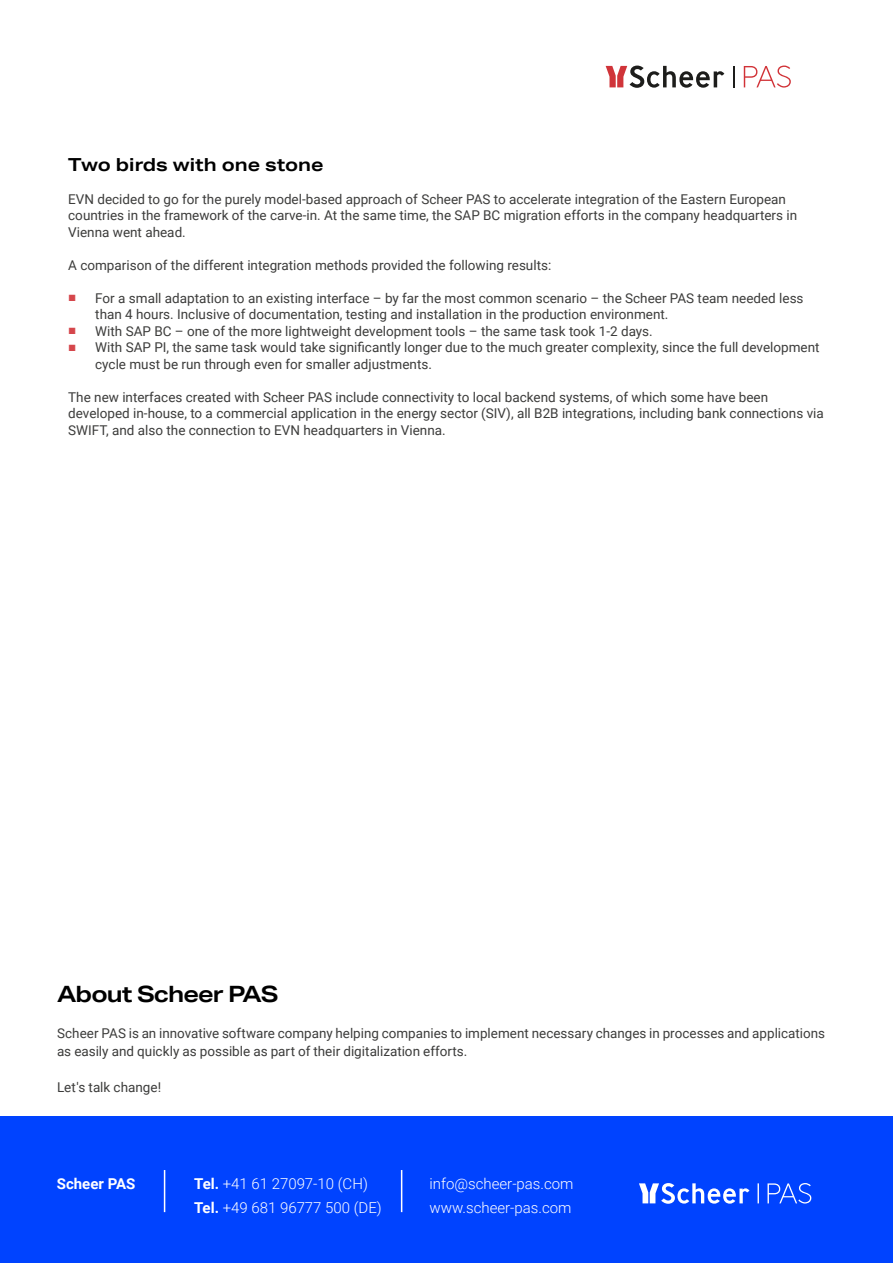
<style>
.page{position:relative;width:893px;height:1263px;background:#fff}
.page>*{position:absolute;margin:0;border:0;box-sizing:border-box;transform-origin:0 0}
.t1{font:700 22.5px "Aktiv Grotesk Ex";letter-spacing:-.04em;color:#000}
.t2{font:700 18px "Aktiv Grotesk Ex";color:#000}
.t3{font:300 15px/24px "Roboto";color:#fff}
.t4{font:700 15px "Roboto";color:#fff}
.t5{font:13.5px/16.5px "Roboto";color:#3c3c3b}
.s1{font-family:"Arial";color:#d5464b}
.s2{font-weight:700}
</style>
<div class="page">
<div style="left:0;top:1117px;width:893px;height:146px;background:#0043ff"></div>
<hr style="left:401px;top:1170px;width:1px;height:42px;background:#fff">
<svg style="left:758px;top:1183px;width:1px;height:20px"></svg>
<svg style="left:767px;top:1183px;width:44px;height:20px"></svg>
<svg style="left:639px;top:1183px;width:110px;height:21px"></svg>
<hr style="left:164px;top:1170px;width:1px;height:42px;background:#fff">
<svg style="left:733px;top:66px;width:1px;height:21px"></svg>
<svg style="left:744px;top:66px;width:47px;height:22px"></svg>
<svg style="left:606px;top:66px;width:118px;height:22px"></svg>
<h2 class="t2" style="left:68px;top:153px;width:257px">Two birds with one stone</h2>
<p class="t5" style="left:68px;top:190px;width:730px">EVN decided to go for the purely model-based approach of Scheer PAS to accelerate integration of the Eastern European countries in the framework of the carve-in. At the same time, the SAP BC migration efforts in the company headquarters in<br>Vienna went ahead.</p>
<p class="t5" style="left:68px;top:256px;width:485px">A comparison of the different integration methods provided the following results:</p>
<p class="t5" style="left:95px;top:289px;width:710px;text-indent:-27px"><span class="s1">■</span> For a small adaptation to an existing interface – by far the most common scenario – the Scheer PAS team needed less than 4 hours. Inclusive of documentation, testing and installation in the production environment.</p>
<p class="t5" style="left:68px;top:322px;width:586px"><span class="s1">■</span> With SAP BC – one of the more lightweight development tools – the same task took 1-2 days.</p>
<p class="t5" style="left:95px;top:339px;width:726px;text-indent:-27px"><span class="s1">■</span> With SAP PI, the same task would take significantly longer due to the much greater complexity, since the full development cycle must be run through even for smaller adjustments.</p>
<p class="t5" style="left:68px;top:388px;width:757px">The new interfaces created with Scheer PAS include connectivity to local backend systems, of which some have been developed in-house, to a commercial application in the energy sector (SIV), all B2B integrations, including bank connections via<br>SWIFT, and also the connection to EVN headquarters in Vienna.</p>
<h1 class="t1" style="left:57px;top:980px;width:223px">About Scheer PAS</h1>
<p class="t5" style="left:57px;top:1024px;width:769px;line-height:18px">Scheer PAS is an innovative software company helping companies to implement necessary changes in processes and applications as easily and quickly as possible as part of their digitalization efforts.</p>
<p class="t5" style="left:57px;top:1078px;width:106px">Let's talk change!</p>
<p class="t4" style="left:57px;top:1173px;width:80px">Scheer PAS</p>
<p class="t3" style="left:194px;top:1170px;width:189px"><span class="s2">Tel.</span> +41 61 27097-10 (CH)<br><span class="s2">Tel.</span> +49 681 96777 500 (DE)</p>
<p class="t3" style="left:430px;top:1170px;width:145px">info@scheer-pas.com www.scheer-pas.com</p>
</div>
